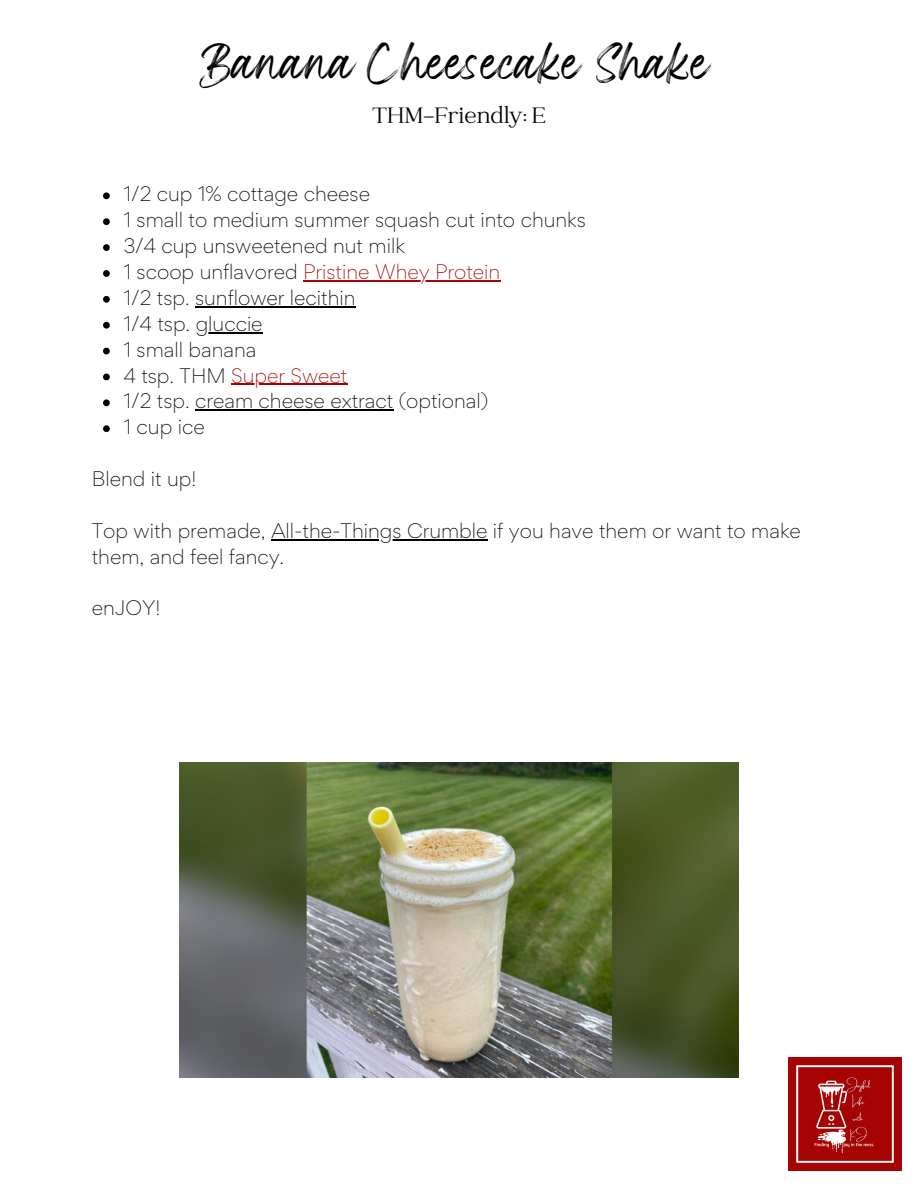
<style>
.page{position:relative;width:918px;height:1188px;background:#fff}
.page>*{position:absolute;margin:0;border:0;box-sizing:border-box;transform-origin:0 0}
.t1{font:27.75px "Wonderful Branding";color:#000}
.t2{font:24.45px "Catchy Mager";color:#000}
.t3{font:300 18.75px/25.8px "Gordita";color:#000}
.s1{color:#a60404}
</style>
<div class="page">
<img style="left:789px;top:1058px;width:112px;height:112px">
<img style="left:179px;top:762px;width:560px;height:315px">
<svg style="left:103px;top:192px;width:7px;height:7px"></svg>
<svg style="left:103px;top:218px;width:7px;height:7px"></svg>
<svg style="left:103px;top:244px;width:7px;height:7px"></svg>
<svg style="left:103px;top:270px;width:7px;height:7px"></svg>
<hr style="left:303px;top:280px;width:197px;height:1px;background:#a60404">
<svg style="left:103px;top:296px;width:7px;height:7px"></svg>
<hr style="left:195px;top:306px;width:161px;height:1px;background:#000">
<svg style="left:103px;top:322px;width:7px;height:7px"></svg>
<hr style="left:196px;top:332px;width:67px;height:1px;background:#000">
<svg style="left:103px;top:348px;width:7px;height:6px"></svg>
<svg style="left:103px;top:374px;width:7px;height:6px"></svg>
<hr style="left:231px;top:384px;width:116px;height:1px;background:#a60404">
<svg style="left:103px;top:399px;width:7px;height:7px"></svg>
<hr style="left:195px;top:410px;width:198px;height:1px;background:#000">
<svg style="left:103px;top:425px;width:7px;height:7px"></svg>
<hr style="left:271px;top:539px;width:217px;height:1px;background:#000">
<h1 class="t1" style="left:206px;top:56px;width:507px">Banana Cheesecake Shake</h1>
<h2 class="t2" style="left:372px;top:103px;width:175px">THM-Friendly: E</h2>
<p class="t3" style="left:124px;top:181px;width:464px">1/2 cup 1% cottage cheese<br>1 small to medium summer squash cut into chunks<br>3/4 cup unsweetened nut milk<br>1 scoop unflavored <span class="s1">Pristine Whey Protein<br></span>1/2 tsp. sunflower lecithin<br>1/4 tsp. gluccie<br>1 small banana<br>4 tsp. THM <span class="s1">Super Sweet<br></span>1/2 tsp. cream cheese extract (optional)<br>1 cup ice</p>
<p class="t3" style="left:92px;top:466px;width:106px">Blend it up!</p>
<p class="t3" style="left:92px;top:517px;width:711px">Top with premade, All-the-Things Crumble if you have them or want to make them, and feel fancy.</p>
<p class="t3" style="left:92px;top:595px;width:70px">enJOY!</p>
</div>
